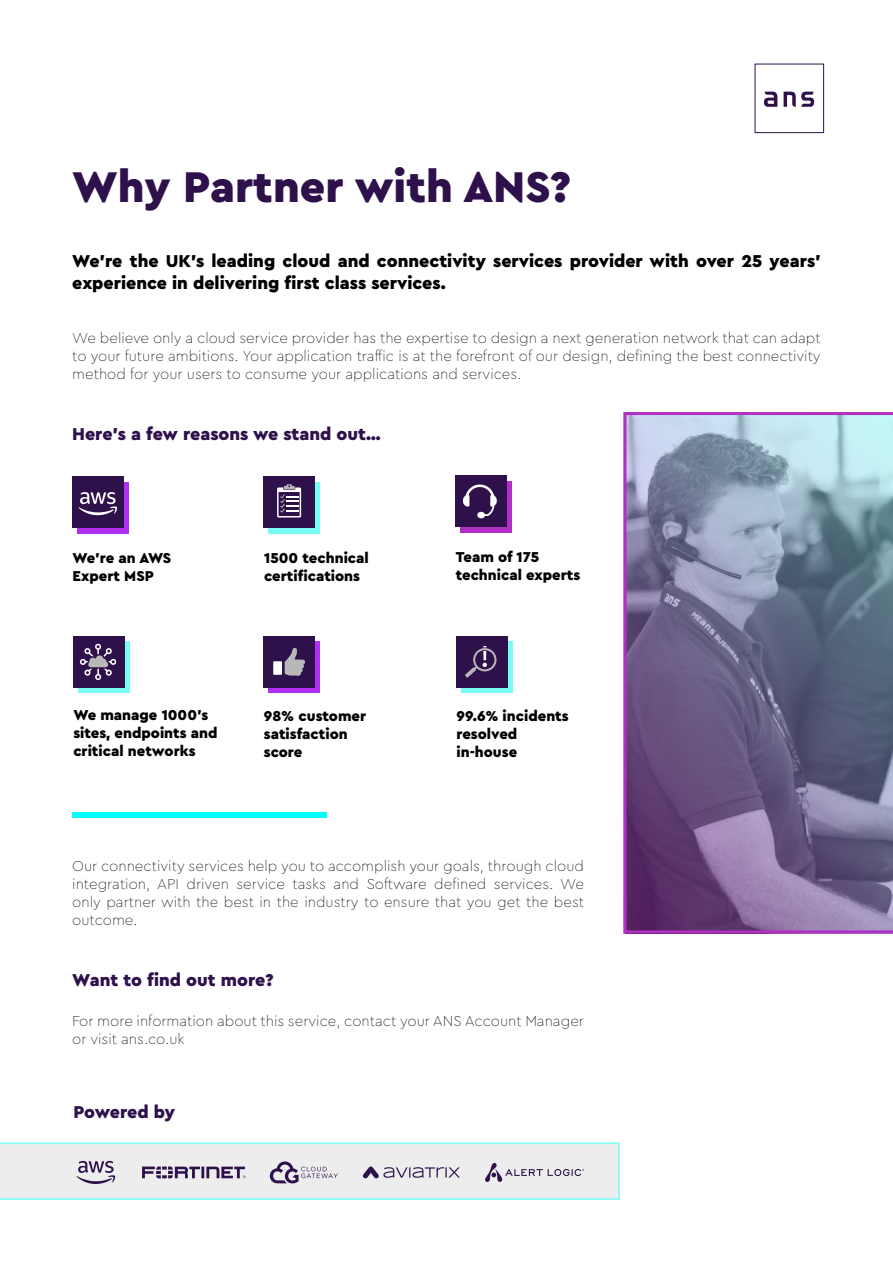
<style>
.page{position:relative;width:893px;height:1263px;background:#fff}
.page>*{position:absolute;margin:0;border:0;box-sizing:border-box;transform-origin:0 0}
.t1{font:900 45px "Cera Pro";color:#2e104b}
.t2{font:900 18px/21.6px "Cera Pro";color:#000}
.t3{font:900 18px "Cera Pro";color:#2e104b}
.t4{font:100 15px/18px "Cera Pro";color:#000;text-align:justify}
.t5{font:900 15px/18px "Cera Pro";color:#000}
</style>
<div class="page">
<div style="left:755px;top:64px;width:69px;height:69px;border:1px solid #2e104b"></div>
<svg style="left:764px;top:92px;width:13px;height:15px"></svg>
<svg style="left:784px;top:92px;width:30px;height:15px"></svg>
<div style="left:79px;top:642px;width:51px;height:51px;background:linear-gradient(to right,#78fcf6,#78fcf6)"></div>
<div style="left:269px;top:642px;width:51px;height:51px;background:#b22ff5"></div>
<svg style="left:461px;top:642px;width:51px;height:51px"></svg>
<div style="left:78px;top:482px;width:51px;height:51px;background:#b22ff5"></div>
<div style="left:269px;top:482px;width:51px;height:51px;background:#78fcf6"></div>
<div style="left:460px;top:481px;width:51px;height:51px;background:#b22fc5"></div>
<svg style="left:0;top:1142px;width:620px;height:58px;background:#dde3e5"></svg>
<div style="left:72px;top:477px;width:51px;height:51px;background:#2e104b"></div>
<svg style="left:78px;top:492px;width:39px;height:23px"></svg>
<div style="left:264px;top:477px;width:51px;height:51px;background:#2e104b"></div>
<div style="left:455px;top:476px;width:51px;height:51px;background:#2e104b"></div>
<svg style="left:277px;top:484px;width:24px;height:33px"></svg>
<svg style="left:463px;top:484px;width:34px;height:34px"></svg>
<div style="left:73px;top:636px;width:51px;height:51px;background:#2e104b"></div>
<div style="left:264px;top:636px;width:51px;height:51px;background:#2e104b"></div>
<div style="left:456px;top:636px;width:51px;height:51px;background:#2e104b"></div>
<svg style="left:285px;top:648px;width:20px;height:28px"></svg>
<div style="left:273px;top:661px;width:9px;height:14px;background:#fff"></div>
<svg style="left:465px;top:646px;width:32px;height:32px"></svg>
<svg style="left:80px;top:644px;width:37px;height:36px"></svg>
<div style="left:72px;top:812px;width:255px;height:6px;background:#0ff"></div>
<svg style="left:623px;top:412px;width:270px;height:521px;background:#797598"></svg>
<h1 class="t1" style="left:72px;top:157px;width:500px">Why Partner with ANS?</h1>
<p class="t2" style="left:72px;top:249px;width:750px">We’re the UK’s leading cloud and connectivity services provider with over 25 years’ experience in delivering first class services.</p>
<p class="t4" style="left:72px;top:328px;width:750px">We believe only a cloud service provider has the expertise to design a next generation network that can adapt to your future ambitions. Your application traffic is at the forefront of our design, defining the best connectivity method for your users to consume your applications and services.</p>
<p class="t3" style="left:72px;top:422px;width:310px">Here’s a few reasons we stand out…</p>
<p class="t5" style="left:73px;top:548px;width:100px">We’re an AWS<br>Expert MSP</p>
<p class="t5" style="left:264px;top:548px;width:106px">1500 technical certifications</p>
<p class="t5" style="left:456px;top:547px;width:126px">Team of 175 technical experts</p>
<p class="t5" style="left:73px;top:705px;width:146px">We manage 1000’s sites, endpoints and critical networks</p>
<p class="t5" style="left:264px;top:706px;width:104px">98% customer satisfaction score</p>
<p class="t5" style="left:457px;top:706px;width:114px">99.6% incidents resolved in-house</p>
<p class="t4" style="left:72px;top:856px;width:513px">Our connectivity services help you to accomplish your goals, through cloud integration, API driven service tasks and Software defined services. We only partner with the best in the industry to ensure that you get the best outcome.</p>
<p class="t3" style="left:72px;top:968px;width:203px">Want to find out more?</p>
<p class="t4" style="left:72px;top:1011px;width:513px">For more information about this service, contact your ANS Account Manager or visit ans.co.uk</p>
<p class="t3" style="left:73px;top:1100px;width:103px">Powered by</p>
</div>
